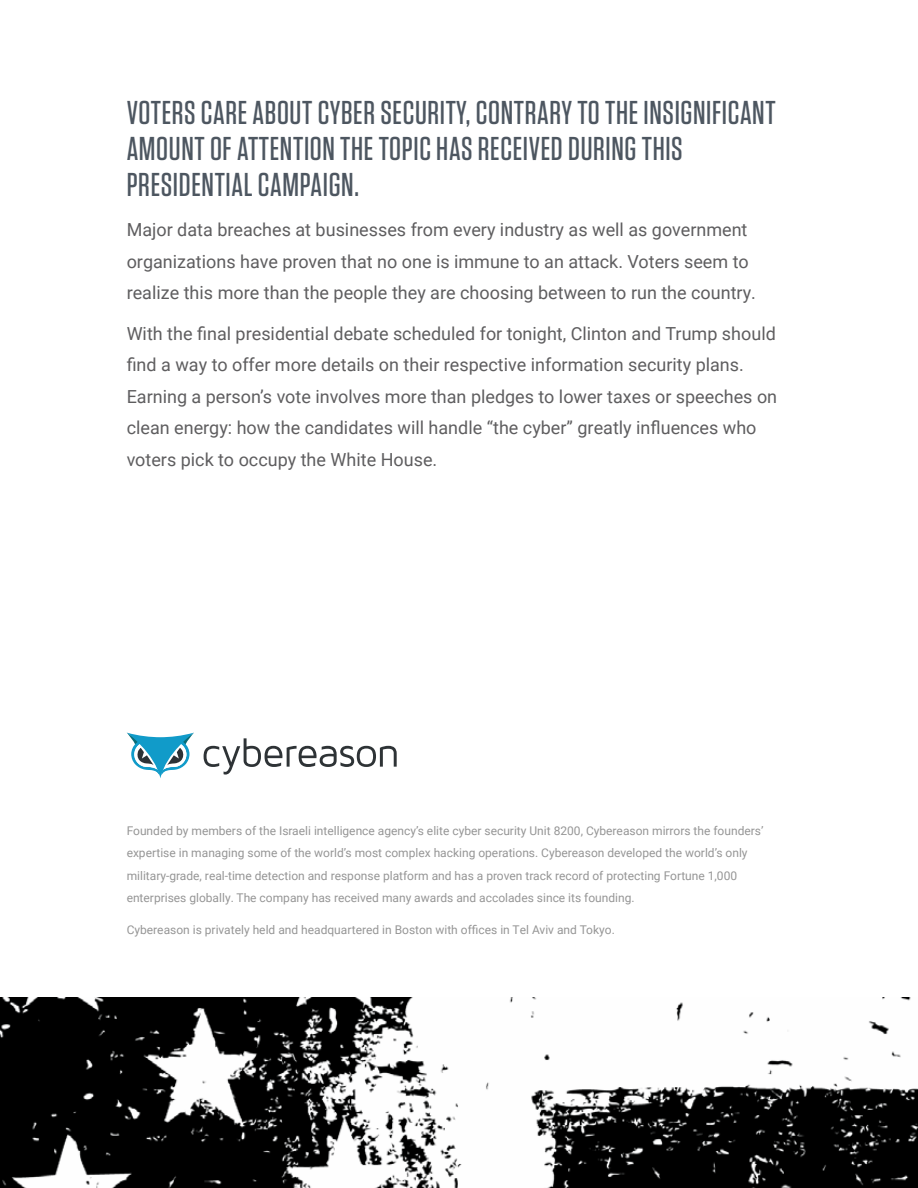
<style>
.page{position:relative;width:918px;height:1188px;background:#fff}
.page>*{position:absolute;margin:0;border:0;box-sizing:border-box;transform-origin:0 0}
.t1{font:500 33px/36px "Tungsten";letter-spacing:.02em;color:#2d3844}
.t2{font:18px/31.5px "Roboto";color:#414042}
.t3{font:12px/22.5px "Roboto";color:#828282}
</style>
<div class="page">
<img style="left:0;top:997px;width:918px;height:191px">
<svg style="left:204px;top:738px;width:193px;height:37px"></svg>
<svg style="left:127px;top:733px;width:67px;height:45px"></svg>
<h1 class="t1" style="left:127px;top:95px;width:651px">VOTERS CARE ABOUT CYBER SECURITY, CONTRARY TO THE INSIGNIFICANT<br>AMOUNT OF ATTENTION THE TOPIC HAS RECEIVED DURING THIS<br>PRESIDENTIAL CAMPAIGN.</h1>
<p class="t2" style="left:127px;top:213px;width:631px">Major data breaches at businesses from every industry as well as government organizations have proven that no one is immune to an attack. Voters seem to realize this more than the people they are choosing between to run the country.</p>
<p class="t2" style="left:127px;top:317px;width:652px">With the final presidential debate scheduled for tonight, Clinton and Trump should find a way to offer more details on their respective information security plans.<br>Earning a person’s vote involves more than pledges to lower taxes or speeches on clean energy: how the candidates will handle “the cyber” greatly influences who voters pick to occupy the White House.</p>
<p class="t3" style="left:127px;top:819px;width:638px">Founded by members of the Israeli intelligence agency’s elite cyber security Unit 8200, Cybereason mirrors the founders’ expertise in managing some of the world’s most complex hacking operations. Cybereason developed the world’s only military-grade, real-time detection and response platform and has a proven track record of protecting Fortune 1,000 enterprises globally. The company has received many awards and accolades since its founding.</p>
<p class="t3" style="left:127px;top:918px;width:490px">Cybereason is privately held and headquartered in Boston with offices in Tel Aviv and Tokyo.</p>
</div>
